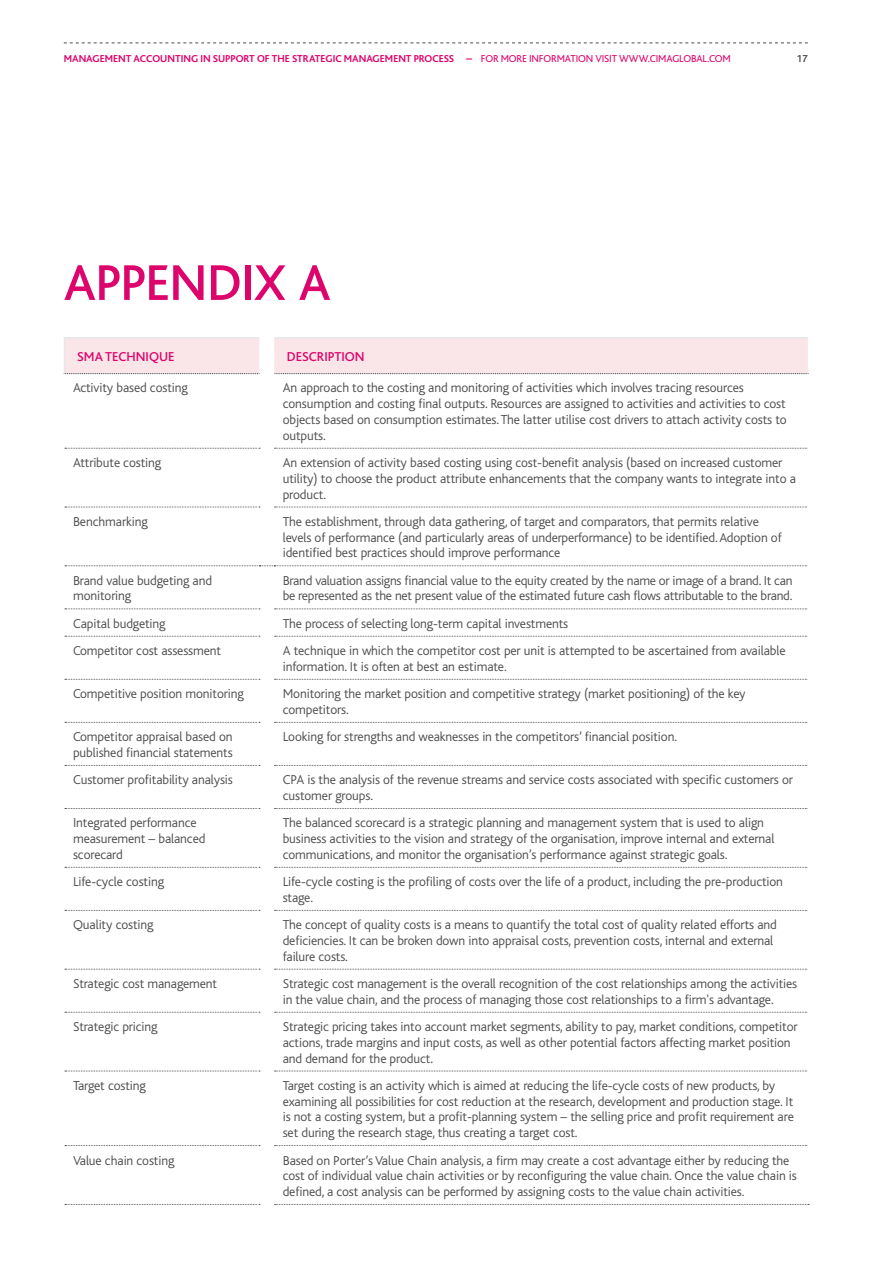
<style>
.page{position:relative;width:893px;height:1263px;background:#fff}
.page>*{position:absolute;margin:0;border:0;box-sizing:border-box;transform-origin:0 0}
.t1{font:500 52.5px "Bliss";letter-spacing:-.01em;color:#dd046c}
.t2{font:300 13.5px/15.8px "Bliss";letter-spacing:-.01em;color:#4d4d4f}
.t3{font:500 13.5px "Bliss";color:#dd046c}
.t4{font:700 10.5px "Bliss";color:#dd046c}
.t5{font:700 10.5px "Bliss";color:#4d4d4f}
.s1{font-size:12px}
.s2{font-weight:400}
</style>
<div class="page">
<svg style="left:64px;top:43px;width:744px;height:1px"></svg>
<svg style="left:65px;top:448px;width:195px;height:1px"></svg>
<svg style="left:275px;top:448px;width:532px;height:1px"></svg>
<svg style="left:65px;top:507px;width:195px;height:1px"></svg>
<svg style="left:275px;top:507px;width:532px;height:1px"></svg>
<svg style="left:65px;top:565px;width:742px;height:1px"></svg>
<svg style="left:65px;top:608px;width:195px;height:1px"></svg>
<svg style="left:275px;top:608px;width:532px;height:1px"></svg>
<svg style="left:65px;top:636px;width:195px;height:1px"></svg>
<svg style="left:275px;top:636px;width:532px;height:1px"></svg>
<svg style="left:65px;top:679px;width:195px;height:1px"></svg>
<svg style="left:275px;top:679px;width:532px;height:1px"></svg>
<svg style="left:65px;top:722px;width:195px;height:1px"></svg>
<svg style="left:275px;top:722px;width:532px;height:1px"></svg>
<svg style="left:65px;top:765px;width:195px;height:1px"></svg>
<svg style="left:275px;top:765px;width:532px;height:1px"></svg>
<svg style="left:65px;top:808px;width:195px;height:1px"></svg>
<svg style="left:275px;top:808px;width:532px;height:1px"></svg>
<svg style="left:65px;top:867px;width:195px;height:1px"></svg>
<svg style="left:275px;top:867px;width:532px;height:1px"></svg>
<svg style="left:65px;top:910px;width:195px;height:1px"></svg>
<svg style="left:275px;top:910px;width:532px;height:1px"></svg>
<svg style="left:65px;top:969px;width:195px;height:1px"></svg>
<svg style="left:275px;top:969px;width:532px;height:1px"></svg>
<svg style="left:65px;top:1012px;width:195px;height:1px"></svg>
<svg style="left:275px;top:1012px;width:532px;height:1px"></svg>
<svg style="left:65px;top:1071px;width:195px;height:1px"></svg>
<svg style="left:275px;top:1071px;width:532px;height:1px"></svg>
<svg style="left:65px;top:1145px;width:195px;height:1px"></svg>
<svg style="left:275px;top:1145px;width:532px;height:1px"></svg>
<svg style="left:65px;top:1204px;width:195px;height:1px"></svg>
<svg style="left:275px;top:1204px;width:534px;height:1px"></svg>
<hr style="left:64px;top:337px;width:195px;height:2px;background:#e6e7e8">
<hr style="left:274px;top:337px;width:534px;height:2px;background:#e6e7e8">
<svg style="left:64px;top:338px;width:745px;height:36px;background:#f7e4e6"></svg>
<p class="t4" style="left:64px;top:53px;width:664px">MANAGEMENT ACCOUNTING IN SUPPORT OF THE STRATEGIC MANAGEMENT PROCESS <span class="s1">–</span> <span class="s2">FOR MORE INFORMATION VISIT WWW.CIMAGLOBAL.COM</span></p>
<p class="t5" style="left:797px;top:53px;width:13px">17</p>
<h1 class="t1" style="left:64px;top:255px;width:268px">APPENDIX A</h1>
<p class="t3" style="left:77px;top:349px;width:99px">SMA TECHNIQUE</p>
<p class="t3" style="left:287px;top:349px;width:79px">DESCRIPTION</p>
<p class="t2" style="left:73px;top:380px;width:116px">Activity based costing</p>
<p class="t2" style="left:283px;top:380px;width:505px">An approach to the costing and monitoring of activities which involves tracing resources consumption and costing final outputs. Resources are assigned to activities and activities to cost objects based on consumption estimates. The latter utilise cost drivers to attach activity costs to outputs.</p>
<p class="t2" style="left:73px;top:455px;width:90px">Attribute costing</p>
<p class="t2" style="left:283px;top:455px;width:515px">An extension of activity based costing using cost-benefit analysis (based on increased customer utility) to choose the product attribute enhancements that the company wants to integrate into a product.</p>
<p class="t2" style="left:73px;top:514px;width:76px">Benchmarking</p>
<p class="t2" style="left:283px;top:514px;width:500px">The establishment, through data gathering, of target and comparators, that permits relative levels of performance (and particularly areas of underperformance) to be identified. Adoption of identified best practices should improve performance</p>
<p class="t2" style="left:73px;top:573px;width:141px">Brand value budgeting and monitoring</p>
<p class="t2" style="left:283px;top:573px;width:511px">Brand valuation assigns financial value to the equity created by the name or image of a brand. It can be represented as the net present value of the estimated future cash flows attributable to the brand.</p>
<p class="t2" style="left:73px;top:616px;width:94px">Capital budgeting</p>
<p class="t2" style="left:283px;top:616px;width:287px">The process of selecting long-term capital investments</p>
<p class="t2" style="left:73px;top:643px;width:150px">Competitor cost assessment</p>
<p class="t2" style="left:283px;top:643px;width:504px">A technique in which the competitor cost per unit is attempted to be ascertained from available information. It is often at best an estimate.</p>
<p class="t2" style="left:73px;top:686px;width:172px">Competitive position monitoring</p>
<p class="t2" style="left:283px;top:686px;width:464px">Monitoring the market position and competitive strategy (market positioning) of the key competitors.</p>
<p class="t2" style="left:73px;top:729px;width:161px">Competitor appraisal based on published financial statements</p>
<p class="t2" style="left:283px;top:729px;width:396px">Looking for strengths and weaknesses in the competitors’ financial position.</p>
<p class="t2" style="left:73px;top:772px;width:161px">Customer profitability analysis</p>
<p class="t2" style="left:283px;top:772px;width:512px">CPA is the analysis of the revenue streams and service costs associated with specific customers or customer groups.</p>
<p class="t2" style="left:73px;top:815px;width:134px">Integrated performance measurement – balanced scorecard</p>
<p class="t2" style="left:283px;top:815px;width:493px">The balanced scorecard is a strategic planning and management system that is used to align business activities to the vision and strategy of the organisation, improve internal and external communications, and monitor the organisation’s performance against strategic goals.</p>
<p class="t2" style="left:73px;top:874px;width:93px">Life-cycle costing</p>
<p class="t2" style="left:283px;top:874px;width:502px">Life-cycle costing is the profiling of costs over the life of a product, including the pre-production stage.</p>
<p class="t2" style="left:73px;top:917px;width:82px">Quality costing</p>
<p class="t2" style="left:283px;top:917px;width:496px">The concept of quality costs is a means to quantify the total cost of quality related efforts and deficiencies. It can be broken down into appraisal costs, prevention costs, internal and external failure costs.</p>
<p class="t2" style="left:73px;top:976px;width:146px">Strategic cost management</p>
<p class="t2" style="left:283px;top:976px;width:516px">Strategic cost management is the overall recognition of the cost relationships among the activities in the value chain, and the process of managing those cost relationships to a firm's advantage.</p>
<p class="t2" style="left:73px;top:1019px;width:86px">Strategic pricing</p>
<p class="t2" style="left:283px;top:1019px;width:516px">Strategic pricing takes into account market segments, ability to pay, market conditions, competitor actions, trade margins and input costs, as well as other potential factors affecting market position and demand for the product.</p>
<p class="t2" style="left:73px;top:1078px;width:74px">Target costing</p>
<p class="t2" style="left:283px;top:1078px;width:513px">Target costing is an activity which is aimed at reducing the life-cycle costs of new products, by examining all possibilities for cost reduction at the research, development and production stage. It is not a costing system, but a profit-planning system – the selling price and profit requirement are set during the research stage, thus creating a target cost.</p>
<p class="t2" style="left:73px;top:1152px;width:103px">Value chain costing</p>
<p class="t2" style="left:283px;top:1152px;width:516px">Based on Porter’s Value Chain analysis, a firm may create a cost advantage either by reducing the cost of individual value chain activities or by reconfiguring the value chain. Once the value chain is defined, a cost analysis can be performed by assigning costs to the value chain activities.</p>
</div>
